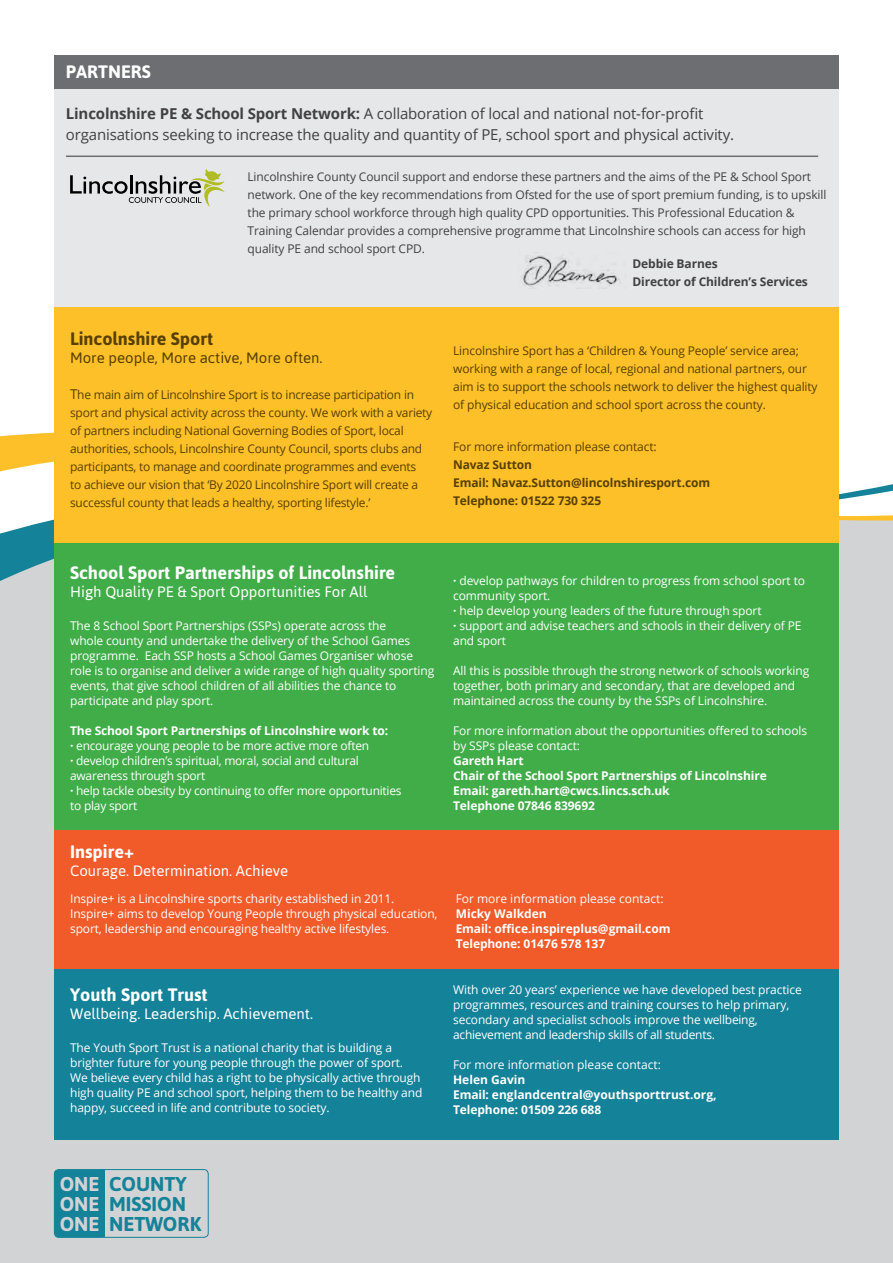
<style>
.page{position:relative;width:893px;height:1263px;background:#fff}
.page>*{position:absolute;margin:0;border:0;box-sizing:border-box;transform-origin:0 0}
.t1{font:700 19.95px/20px "Asap";color:#148298}
.t2{font:700 18px "Asap";color:#fff}
.t3{font:700 18px "Asap";color:#574000}
.t4{font:15px/21px "Open Sans";letter-spacing:-.01em;color:#414042}
.t5{font:15px "Asap";color:#fff}
.t6{font:15px "Asap";color:#574000}
.t7{font:12px/15px "Open Sans";letter-spacing:-.01em;color:#fff}
.t8{font:12px/18px "Open Sans";letter-spacing:-.02em;color:#574000}
.t9{font:12px/18px "Open Sans";letter-spacing:-.01em;color:#414042}
.t10{font:700 12px/15px "Open Sans";letter-spacing:-.01em;color:#fff}
.t11{font:700 12px/18px "Open Sans";letter-spacing:-.01em;color:#574000}
.t12{font:700 12px/18px "Open Sans";letter-spacing:-.01em;color:#414042}
.s1{font-weight:700}
.s2{font-size:13.5px}
.s3{color:#d1d3d4}
</style>
<div class="page">
<div style="left:0;top:753px;width:893px;height:510px;background:#d1d3d4"></div>
<svg style="left:0;top:432px;width:893px;height:321px;fill:#d1d3d4"></svg>
<div style="left:54px;top:543px;width:785px;height:287px;background:#41ad49"></div>
<div style="left:54px;top:1169px;width:51px;height:68px;background:#148298;border-radius:4px"></div>
<div style="left:54px;top:1169px;width:155px;height:69px;border:1px solid #148298;border-radius:4px"></div>
<div style="left:99px;top:1169px;width:6px;height:68px;background:#148298"></div>
<div style="left:54px;top:830px;width:785px;height:139px;background:#f15a29"></div>
<div style="left:54px;top:969px;width:785px;height:171px;background:#148298"></div>
<div style="left:54px;top:55px;width:784px;height:35px;background:#6d6e71"></div>
<div style="left:54px;top:90px;width:785px;height:225px;background:#e6e7e8"></div>
<div style="left:54px;top:308px;width:785px;height:235px;background:#fec029"></div>
<hr style="left:66px;top:156px;width:752px;height:1px;background:#6d6e71">
<img style="left:521px;top:252px;width:100px;height:36px">
<svg style="left:70px;top:169px;width:155px;height:38px"></svg>
<h2 class="t2" style="left:66px;top:62px;width:86px">PARTNERS</h2>
<p class="t4" style="left:66px;top:103px;width:670px"><span class="s1">Lincolnshire PE &amp; School Sport Network:</span> A collaboration of local and national not-for-profit organisations seeking to increase the quality and quantity of PE, school sport and physical activity.</p>
<p class="t9" style="left:248px;top:168px;width:580px">Lincolnshire County Council support and endorse these partners and the aims of the PE &amp; School Sport network. One of the key recommendations from Ofsted for the use of sport premium funding, is to upskill the primary school workforce through high quality CPD opportunities. This Professional Education &amp; Training Calendar provides a comprehensive programme that Lincolnshire schools can access for high quality PE and school sport CPD.</p>
<p class="t12" style="left:632px;top:254px;width:177px">Debbie Barnes<br>Director of Children’s Services</p>
<h2 class="t3" style="left:70px;top:328px;width:145px">Lincolnshire Sport</h2>
<p class="t6" style="left:70px;top:349px;width:254px">More people, More active, More often.</p>
<p class="t8" style="left:70px;top:385px;width:364px"><span class="s2">T</span>he main aim of Lincolnshire Sport is to increase participation in sport and physical activity across the county. We work with a variety of partners including National Governing Bodies of Sport, local authorities, schools, Lincolnshire County Council, sports clubs and participants, to manage and coordinate programmes and events<br>to achieve our vision that ‘By 2020 Lincolnshire Sport will create a successful county that leads a healthy, sporting lifestyle.’</p>
<p class="t8" style="left:453px;top:341px;width:366px">Lincolnshire Sport has a ‘Children &amp; Young People’ service area; working with a range of local, regional and national partners, our aim is to support the schools network to deliver the highest quality of physical education and school sport across the county.</p>
<p class="t8" style="left:453px;top:437px;width:205px">For more information please contact:</p>
<p class="t11" style="left:453px;top:455px;width:258px">Navaz Sutton<br>Email: Navaz.Sutton@lincolnshiresport.com<br>Telephone: 01522 730 325</p>
<h2 class="t2" style="left:70px;top:562px;width:327px">School Sport Partnerships of Lincolnshire</h2>
<p class="t5" style="left:70px;top:583px;width:299px">High Quality PE &amp; Sport Opportunities For All</p>
<p class="t7" style="left:70px;top:618px;width:366px">The 8 School Sport Partnerships (SSPs) operate across the<br>whole county and undertake the delivery of the School Games programme. Each SSP hosts a School Games Organiser whose role is to organise and deliver a wide range of high quality sporting events, that give school children of all abilities the chance to participate and play sport.</p>
<p class="t7" style="left:70px;top:723px;width:333px"><span class="s1">The School Sport Partnerships of Lincolnshire work to:<br>·</span> encourage young people to be more active more often<br><span class="s1">·</span> develop children’s spiritual, moral, social and cultural awareness through sport<br><span class="s1">·</span> help tackle obesity by continuing to offer more opportunities to play sport</p>
<h2 class="t2" style="left:70px;top:841px;width:65px">Inspire+</h2>
<p class="t5" style="left:70px;top:862px;width:220px">Courage. Determination. Achieve</p>
<p class="t7" style="left:453px;top:573px;width:353px"><span class="s1">·</span> develop pathways for children to progress from school sport to community sport.<br><span class="s1">·</span> help develop young leaders of the future through sport<br><span class="s1">·</span> support and advise teachers and schools in their delivery of PE and sport</p>
<p class="t7" style="left:453px;top:663px;width:358px">All this is possible through the strong network of schools working together, both primary and secondary, that are developed and maintained across the county by the SSPs of Lincolnshire.</p>
<p class="t7" style="left:453px;top:723px;width:356px">For more information about the opportunities offered to schools by SSPs please contact:</p>
<p class="t10" style="left:453px;top:753px;width:315px">Gareth Hart<br>Chair of the School Sport Partnerships of Lincolnshire Email: gareth.hart@cwcs.lincs.sch.uk<br>Telephone 07846 839692</p>
<p class="t7" style="left:70px;top:891px;width:369px">Inspire+ is a Lincolnshire sports charity established in 2011.<br>Inspire+ aims to develop Young People through physical education, sport, leadership and encouraging healthy active lifestyles.</p>
<p class="t7" style="left:456px;top:891px;width:209px">For more information please contact:</p>
<p class="t10" style="left:456px;top:906px;width:216px">Micky Walkden<br>Email: office.inspireplus@gmail.com<br>Telephone: 01476 578 137</p>
<h2 class="t2" style="left:70px;top:984px;width:139px">Youth Sport Trust</h2>
<p class="t5" style="left:70px;top:1005px;width:244px">Wellbeing. Leadership. Achievement.</p>
<p class="t7" style="left:70px;top:1040px;width:354px">The Youth Sport Trust is a national charity that is building a brighter future for young people through the power of sport.<br>We believe every child has a right to be physically active through high quality PE and school sport, helping them to be healthy and happy, succeed in life and contribute to society.</p>
<h1 class="t1" style="left:60px;top:1174px;width:143px"><span class="s3">ONE</span> COUNTY<br><span class="s3">ONE</span> MISSION<br><span class="s3">ONE</span> NETWORK</h1>
<p class="t7" style="left:453px;top:981px;width:350px">With over 20 years’ experience we have developed best practice programmes, resources and training courses to help primary, secondary and specialist schools improve the wellbeing, achievement and leadership skills of all students.</p>
<p class="t7" style="left:453px;top:1056px;width:209px">For more information please contact:</p>
<p class="t10" style="left:453px;top:1071px;width:265px">Helen Gavin<br>Email: englandcentral@youthsporttrust.org,<br>Telephone: 01509 226 688</p>
</div>
